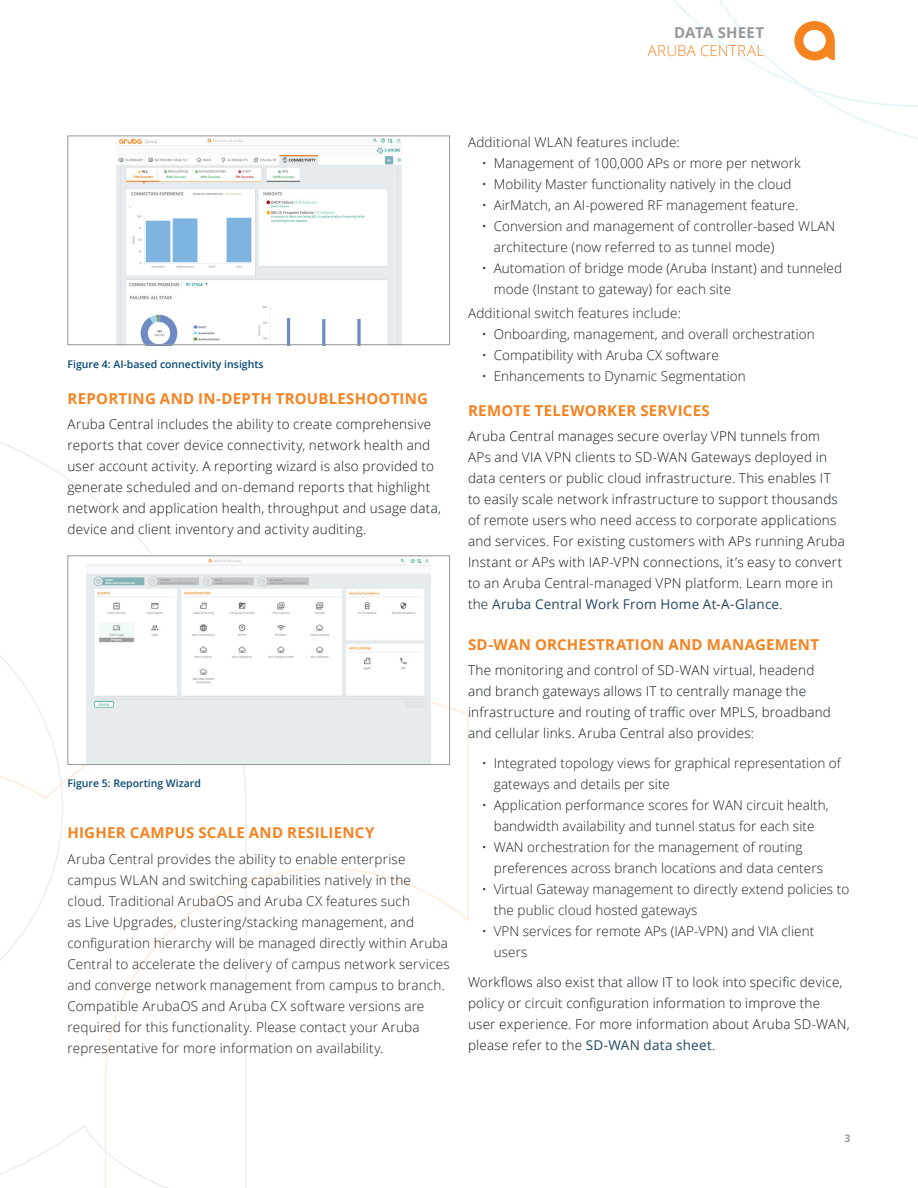
<style>
.page{position:relative;width:918px;height:1188px;background:#fff}
.page>*{position:absolute;margin:0;border:0;box-sizing:border-box;transform-origin:0 0}
.t1{font:700 15px "Open Sans";letter-spacing:.02em;color:#f58320}
.t2{font:300 15px "Open Sans";letter-spacing:.025em;color:#f58320}
.t3{font:700 15px "Open Sans";letter-spacing:.01em;color:#999899}
.t4{font:300 13.5px/21px "Open Sans";letter-spacing:.005em;color:#231f20}
.t5{font:300 13.5px/21px "Open Sans";letter-spacing:.015em;color:#0f171d}
.t6{font:600 10.5px "Open Sans";color:#074875}
.t7{font:700 10.5px "Open Sans";color:#9c9b9b}
.s1{font-weight:400;color:#234661}
</style>
<div class="page">
<svg style="left:248px;top:687px;width:221px;height:234px"></svg>
<svg style="left:0;top:441px;width:248px;height:747px"></svg>
<svg style="left:673px;top:0;width:245px;height:139px"></svg>
<img style="left:116px;top:138px;width:285px;height:205px">
<div style="left:68px;top:136px;width:382px;height:209px;border:1px solid #999899"></div>
<img style="left:87px;top:557px;width:344px;height:206px">
<div style="left:68px;top:555px;width:382px;height:210px;border:1px solid #999899"></div>
<p class="t3" style="left:674px;top:22px;width:92px">DATA SHEET</p>
<p class="t2" style="left:648px;top:41px;width:118px">ARUBA CENTRAL</p>
<p class="t6" style="left:68px;top:357px;width:198px">Figure 4: AI-based connectivity insights</p>
<p class="t1" style="left:68px;top:388px;width:362px">REPORTING AND IN-DEPTH TROUBLESHOOTING</p>
<p class="t5" style="left:68px;top:413px;width:375px">Aruba Central includes the ability to create comprehensive reports that cover device connectivity, network health and user account activity. A reporting wizard is also provided to generate scheduled and on-demand reports that highlight network and application health, throughput and usage data, device and client inventory and activity auditing.</p>
<p class="t6" style="left:68px;top:776px;width:135px">Figure 5: Reporting Wizard</p>
<p class="t1" style="left:68px;top:822px;width:308px">HIGHER CAMPUS SCALE AND RESILIENCY</p>
<p class="t4" style="left:68px;top:848px;width:384px">Aruba Central provides the ability to enable enterprise campus WLAN and switching capabilities natively in the cloud. Traditional ArubaOS and Aruba CX features such<br>as Live Upgrades, clustering/stacking management, and configuration hierarchy will be managed directly within Aruba Central to accelerate the delivery of campus network services and converge network management from campus to branch.<br>Compatible ArubaOS and Aruba CX software versions are required for this functionality. Please contact your Aruba representative for more information on availability.</p>
<p class="t4" style="left:468px;top:131px;width:213px">Additional WLAN features include:</p>
<p class="t4" style="left:482px;top:152px;width:320px">• Management of 100,000 APs or more per network</p>
<p class="t4" style="left:482px;top:173px;width:311px">• Mobility Master functionality natively in the cloud</p>
<p class="t4" style="left:482px;top:194px;width:318px">• AirMatch, an AI-powered RF management feature.</p>
<p class="t4" style="left:494px;top:215px;width:343px;text-indent:-12px">• Conversion and management of controller-based WLAN architecture (now referred to as tunnel mode)</p>
<p class="t4" style="left:494px;top:257px;width:350px;text-indent:-12px">• Automation of bridge mode (Aruba Instant) and tunneled mode (Instant to gateway) for each site</p>
<p class="t4" style="left:468px;top:302px;width:214px">Additional switch features include:</p>
<p class="t4" style="left:482px;top:323px;width:335px">• Onboarding, management, and overall orchestration</p>
<p class="t4" style="left:482px;top:344px;width:239px">• Compatibility with Aruba CX software</p>
<p class="t4" style="left:482px;top:365px;width:266px">• Enhancements to Dynamic Segmentation</p>
<p class="t1" style="left:468px;top:399px;width:243px">REMOTE TELEWORKER SERVICES</p>
<p class="t5" style="left:468px;top:425px;width:378px">Aruba Central manages secure overlay VPN tunnels from APs and VIA VPN clients to SD-WAN Gateways deployed in data centers or public cloud infrastructure. This enables IT to easily scale network infrastructure to support thousands of remote users who need access to corporate applications and services. For existing customers with APs running Aruba Instant or APs with IAP-VPN connections, it’s easy to convert to an Aruba Central-managed VPN platform. Learn more in the <span class="s1">Aruba Central Work From Home At-A-Glance</span>.</p>
<p class="t1" style="left:468px;top:634px;width:353px">SD-WAN ORCHESTRATION AND MANAGEMENT</p>
<p class="t5" style="left:468px;top:659px;width:364px">The monitoring and control of SD-WAN virtual, headend and branch gateways allows IT to centrally manage the infrastructure and routing of traffic over MPLS, broadband and cellular links. Aruba Central also provides:</p>
<p class="t4" style="left:494px;top:752px;width:349px;text-indent:-12px">• Integrated topology views for graphical representation of gateways and details per site</p>
<p class="t4" style="left:482px;top:794px;width:348px;text-align:center">• Application performance scores for WAN circuit health, bandwidth availability and tunnel status for each site</p>
<p class="t4" style="left:494px;top:836px;width:331px;text-indent:-12px">• WAN orchestration for the management of routing preferences across branch locations and data centers</p>
<p class="t4" style="left:494px;top:878px;width:357px;text-indent:-12px">• Virtual Gateway management to directly extend policies to the public cloud hosted gateways</p>
<p class="t4" style="left:494px;top:920px;width:322px;text-indent:-12px">• VPN services for remote APs (IAP-VPN) and VIA client users</p>
<p class="t5" style="left:468px;top:971px;width:383px">Workflows also exist that allow IT to look into specific device, policy or circuit configuration information to improve the user experience. For more information about Aruba SD-WAN, please refer to the <span class="s1">SD-WAN data sheet</span>.</p>
<p class="t7" style="left:845px;top:1131px;width:7px">3</p>
</div>
